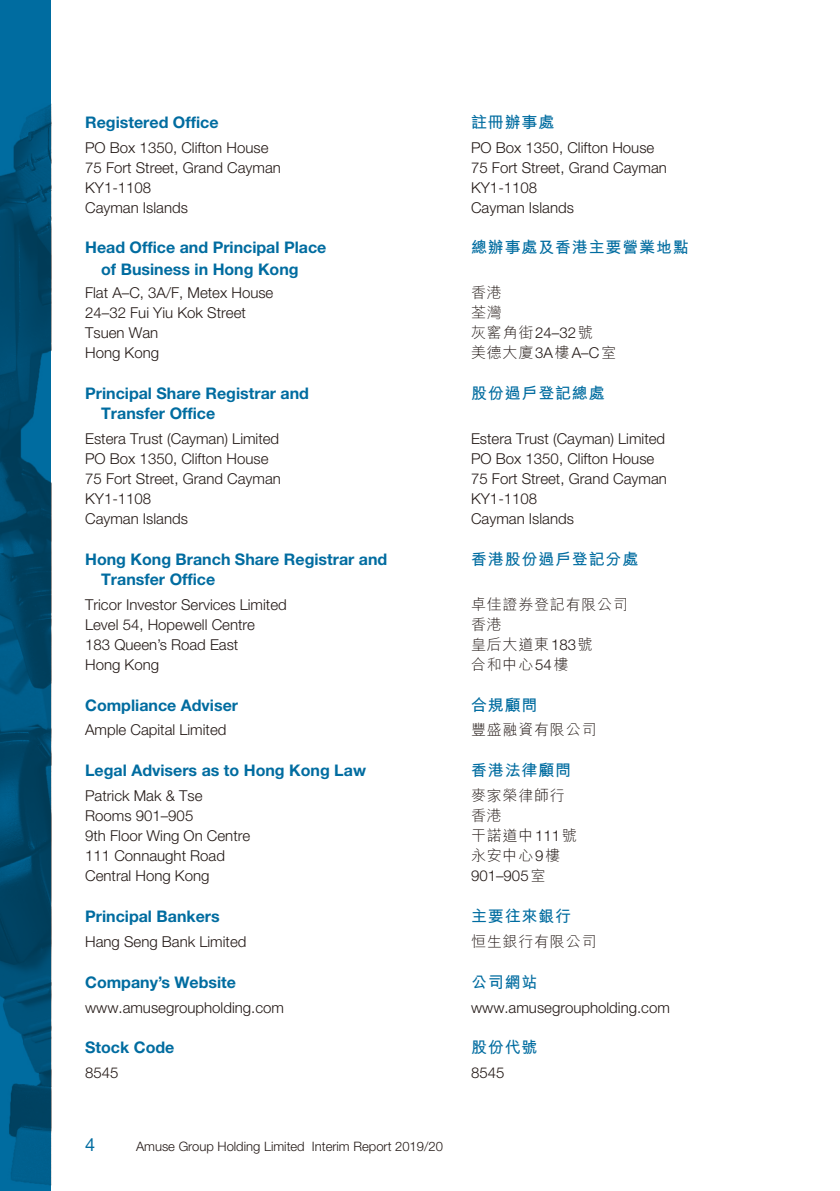
<style>
.page{position:relative;width:840px;height:1191px;background:#fff}
.page>*{position:absolute;margin:0;border:0;box-sizing:border-box;transform-origin:0 0}
.t1{font:18px "Helvetica Neue LT Std";color:#006ca0}
.t2{font:700 16px/20px "Helvetica Neue LT Std";color:#006ca0}
.t3{font:700 16px "M Hei HK";letter-spacing:.05em;color:#006ca0}
.t4{font:300 15px/20px "Helvetica Neue LT Std";color:#231916}
.t5{font:300 15px/20px "M Hei HK";letter-spacing:.05em;color:#231916}
.t6{font:300 13px "Helvetica Neue LT Std";color:#231916}
.s1{font-family:"Helvetica Neue LT Std"}
.s2{font-family:"M Hei HK"}
</style>
<div class="page">
<img style="left:0;top:0;width:51px;height:1191px">
<p class="t2" style="left:85px;top:112px;width:135px">Registered Office</p>
<p class="t4" style="left:85px;top:137px;width:197px">PO Box 1350, Clifton House<br>75 Fort Street, Grand Cayman<br>KY1-1108<br>Cayman Islands</p>
<p class="t2" style="left:101px;top:236px;width:227px;line-height:21.8px;text-indent:-16px">Head Office and Principal Place of Business in Hong Kong</p>
<p class="t4" style="left:85px;top:282px;width:190px">Flat A–C, 3A/F, Metex House<br>24–32 Fui Yiu Kok Street<br>Tsuen Wan<br>Hong Kong</p>
<p class="t2" style="left:101px;top:383px;width:209px;text-indent:-16px">Principal Share Registrar and<br>Transfer Office</p>
<p class="t4" style="left:85px;top:428px;width:197px">Estera Trust (Cayman) Limited<br>PO Box 1350, Clifton House<br>75 Fort Street, Grand Cayman<br>KY1-1108<br>Cayman Islands</p>
<p class="t2" style="left:101px;top:549px;width:287px;text-indent:-16px">Hong Kong Branch Share Registrar and<br>Transfer Office</p>
<p class="t4" style="left:85px;top:594px;width:203px">Tricor Investor Services Limited<br>Level 54, Hopewell Centre<br>183 Queen’s Road East<br>Hong Kong</p>
<p class="t2" style="left:85px;top:694px;width:154px">Compliance Adviser</p>
<p class="t4" style="left:85px;top:719px;width:143px">Ample Capital Limited</p>
<p class="t2" style="left:85px;top:760px;width:282px">Legal Advisers as to Hong Kong Law</p>
<p class="t4" style="left:85px;top:785px;width:167px">Patrick Mak &amp; Tse<br>Rooms 901–905<br>9th Floor Wing On Centre<br>111 Connaught Road<br>Central Hong Kong</p>
<p class="t2" style="left:85px;top:906px;width:136px">Principal Bankers</p>
<p class="t4" style="left:85px;top:931px;width:163px">Hang Seng Bank Limited</p>
<p class="t2" style="left:85px;top:971px;width:152px">Company’s Website</p>
<p class="t4" style="left:85px;top:996px;width:200px">www.amusegroupholding.com</p>
<p class="t2" style="left:85px;top:1037px;width:91px">Stock Code</p>
<p class="t4" style="left:85px;top:1062px;width:35px">8545</p>
<p class="t1" style="left:85px;top:1134px;width:12px">4</p>
<p class="t6" style="left:136px;top:1138px;width:308px">Amuse Group Holding Limited Interim Report 2019/20</p>
<p class="t3" style="left:471px;top:110px;width:85px">註冊辦事處</p>
<p class="t4" style="left:471px;top:137px;width:197px">PO Box 1350, Clifton House<br>75 Fort Street, Grand Cayman<br>KY1-1108<br>Cayman Islands</p>
<p class="t3" style="left:471px;top:236px;width:219px">總辦事處及香港主要營業地點</p>
<p class="t5" style="left:471px;top:282px;width:147px">香港<br>荃灣<br>灰窰角街<span class="s1">24–32</span>號<br>美德大廈<span class="s1">3A</span>樓<span class="s1">A–C</span>室</p>
<p class="t3" style="left:471px;top:382px;width:135px">股份過戶登記總處</p>
<p class="t4" style="left:471px;top:428px;width:197px">Estera Trust (Cayman) Limited<br>PO Box 1350, Clifton House<br>75 Fort Street, Grand Cayman<br>KY1-1108<br>Cayman Islands</p>
<p class="t3" style="left:471px;top:547px;width:169px">香港股份過戶登記分處</p>
<p class="t5" style="left:471px;top:594px;width:158px">卓佳證券登記有限公司香港<br>皇后大道東<span class="s1">183</span>號<br>合和中心<span class="s1">54</span>樓</p>
<p class="t3" style="left:471px;top:693px;width:68px">合規顧問</p>
<p class="t5" style="left:471px;top:719px;width:127px">豐盛融資有限公司</p>
<p class="t3" style="left:471px;top:759px;width:101px">香港法律顧問</p>
<p class="t5" style="left:471px;top:785px;width:108px">麥家榮律師行香港<br>干諾道中<span class="s1">111</span>號永安中心<span class="s1">9</span>樓</p>
<p class="t4" style="left:471px;top:865px;width:76px">901–905<span class="s2">室</span></p>
<p class="t3" style="left:471px;top:904px;width:101px">主要往來銀行</p>
<p class="t5" style="left:471px;top:931px;width:127px">恒生銀行有限公司</p>
<p class="t3" style="left:471px;top:970px;width:68px">公司網站</p>
<p class="t4" style="left:471px;top:996px;width:200px">www.amusegroupholding.com</p>
<p class="t3" style="left:471px;top:1036px;width:68px">股份代號</p>
<p class="t4" style="left:471px;top:1062px;width:35px">8545</p>
</div>
